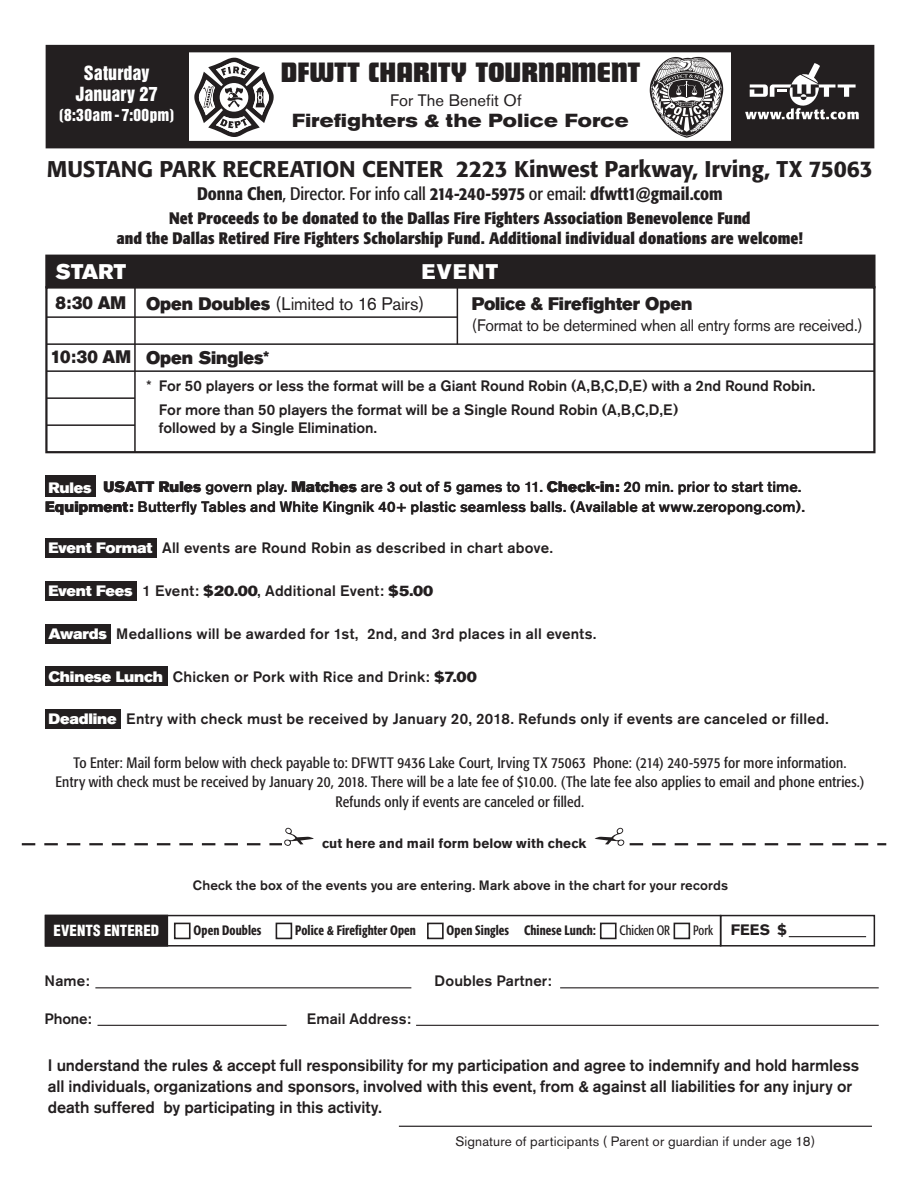
<style>
.page{position:relative;width:920px;height:1190px;background:#fff}
.page>*{position:absolute;margin:0;border:0;box-sizing:border-box;transform-origin:0 0}
.t1{font:27px "Futana";color:#231f20;scale:1.15 1}
.t2{font:500 22.5px "Formata";letter-spacing:-.005em;color:#231f20}
.t3{font:21px "Akzidenz Grotesk BE Super";letter-spacing:.04em;color:#fff}
.t4{font:700 expanded 18.75px "Akzidenz Grotesk BE";letter-spacing:.03em;color:#231f20;scale:.9 1}
.t5{font:500 condensed 18px "Formata";letter-spacing:-.005em;color:#231f20}
.t6{font:18px "Akzidenz Grotesk BE Super";letter-spacing:-.005em;color:#231f20}
.t7{font:18px "Akzidenz Grotesk BE";letter-spacing:-.01em;color:#231f20}
.t8{font:18px "Akzidenz Grotesk BE Super";letter-spacing:-.005em;color:#231f20;scale:.9 1}
.t9{font:17.85px/20.4px "Helvetica Inserat";letter-spacing:.005em;color:#fff;text-align:center}
.t10{font:500 16.5px/21px "Akzidenz Grotesk BE";letter-spacing:-.005em;color:#231f20}
.t11{font:700 condensed 16.5px/19.5px "Formata";letter-spacing:.005em;color:#231f20;text-align:center}
.t12{font:16.5px "Akzidenz Grotesk BE";letter-spacing:-.015em;color:#231f20;scale:.96 1}
.t13{font:16.5px "Akzidenz Grotesk BE";letter-spacing:.005em;color:#231f20}
.t14{font:15.3px "Helvetica Inserat";letter-spacing:.025em;color:#fff}
.t15{font:500 15px/24px "Akzidenz Grotesk BE";letter-spacing:.01em;color:#231f20}
.t16{font:condensed 15px/19.5px "Formata";letter-spacing:.01em;color:#231f20;text-align:center}
.t17{font:900 condensed 15px "Helvetica";letter-spacing:.005em;color:#fff}
.t18{font:700 15px "Akzidenz Grotesk BE";color:#231f20}
.t19{font:15px "Akzidenz Grotesk BE Super";letter-spacing:-.01em;color:#fff;scale:1.05 1}
.t20{font:500 13.5px "Akzidenz Grotesk BE";letter-spacing:.01em;color:#231f20}
.t21{font:500 condensed 13.5px "Formata";letter-spacing:.005em;color:#231f20;scale:.9 1}
.t22{font:13.5px "Akzidenz Grotesk BE";letter-spacing:.01em;color:#231f20}
.t23{font:700 13.5px "Akzidenz Grotesk BE";letter-spacing:.01em;color:#231f20}
.t24{font:condensed 13.5px "Formata";letter-spacing:-.005em;color:#231f20;scale:.9 1}
.s1{font-weight:400}
.s2{font-family:"Akzidenz Grotesk BE Super"}
.s3{font-family:"Akzidenz Grotesk BE Super";font-weight:400}
.s4{font-family:"Akzidenz Grotesk BE Super";font-weight:400;color:#fff}
.s5{font-family:"Formata";font-weight:400;font-stretch:condensed;font-size:13.5px}
</style>
<div class="page">
<hr style="left:46px;top:343px;width:828px;height:2px;background:#231f20">
<hr style="left:46px;top:316px;width:411px;height:2px;background:#231f20">
<hr style="left:134px;top:287px;width:2px;height:165px;background:#231f20">
<hr style="left:46px;top:370px;width:828px;height:2px;background:#231f20">
<hr style="left:46px;top:397px;width:89px;height:2px;background:#231f20">
<hr style="left:46px;top:424px;width:89px;height:2px;background:#231f20">
<div style="left:45px;top:286px;width:830px;height:167px;border:2px solid #231f20"></div>
<div style="left:46px;top:256px;width:828px;height:31px;background:#231f20"></div>
<div style="left:45px;top:254px;width:830px;height:34px;border:2px solid #231f20"></div>
<hr style="left:456px;top:287px;width:2px;height:57px;background:#231f20">
<svg style="left:22px;top:827px;width:864px;height:19px"></svg>
<hr style="left:399px;top:1125px;width:472px;height:1px;background:#231f20">
<div style="left:720px;top:914px;width:155px;height:32px;border:2px solid #231f20"></div>
<hr style="left:788px;top:936px;width:78px;height:1px;background:#231f20">
<div style="left:174px;top:922px;width:16px;height:17px;border:2px solid #231f20"></div>
<div style="left:275px;top:922px;width:17px;height:17px;border:2px solid #231f20"></div>
<div style="left:427px;top:922px;width:16px;height:17px;border:2px solid #231f20"></div>
<div style="left:600px;top:922px;width:16px;height:17px;border:2px solid #231f20"></div>
<div style="left:673px;top:922px;width:17px;height:17px;border:2px solid #231f20"></div>
<div style="left:45px;top:914px;width:676px;height:32px;border:2px solid #231f20"></div>
<div style="left:46px;top:915px;width:121px;height:30px;background:#231f20"></div>
<div style="left:45px;top:914px;width:123px;height:32px;border:2px solid #231f20"></div>
<hr style="left:416px;top:1024px;width:462px;height:1px;background:#231f20">
<hr style="left:97px;top:1024px;width:189px;height:1px;background:#231f20">
<hr style="left:95px;top:987px;width:316px;height:1px;background:#231f20">
<hr style="left:560px;top:987px;width:318px;height:1px;background:#231f20">
<div style="left:46px;top:45px;width:828px;height:103px;border:8px solid #231f20"></div>
<div style="left:49px;top:49px;width:140px;height:96px;background:#231f20"></div>
<div style="left:731px;top:49px;width:140px;height:96px;background:#231f20"></div>
<svg style="left:745px;top:63px;width:113px;height:56px"></svg>
<svg style="left:194px;top:58px;width:80px;height:79px"></svg>
<svg style="left:649px;top:57px;width:74px;height:81px"></svg>
<div style="left:45px;top:475px;width:51px;height:22px;background:#231f20"></div>
<div style="left:45px;top:538px;width:111px;height:19px;background:#231f20"></div>
<div style="left:45px;top:581px;width:91px;height:19px;background:#231f20"></div>
<div style="left:45px;top:624px;width:65px;height:19px;background:#231f20"></div>
<div style="left:45px;top:709px;width:75px;height:19px;background:#231f20"></div>
<div style="left:45px;top:666px;width:122px;height:20px;background:#231f20"></div>
<p class="t9" style="left:76px;top:64px;width:84px">Saturday<br>January 27</p>
<p class="t14" style="left:59px;top:109px;width:117px">(8:30am - 7:00pm)</p>
<h1 class="t1" style="left:281px;top:63px;width:313px">DFWTT CHARITY TOURNAMENT</h1>
<p class="t13" style="left:390px;top:95px;width:133px">For The Benefit Of</p>
<p class="t4" style="left:292px;top:114px;width:375px">Firefighters &amp; the Police Force</p>
<h2 class="t2" style="left:47px;top:159px;width:827px">MUSTANG PARK RECREATION CENTER 2223 Kinwest Parkway, Irving, TX 75063</h2>
<p class="t5" style="left:197px;top:187px;width:527px">Donna Chen<span class="s1">, Director. For info call</span> 214-240-5975 <span class="s1">or email:</span> dfwtt1@gmail.com</p>
<p class="t11" style="left:117px;top:210px;width:687px">Net Proceeds to be donated to the Dallas Fire Fighters Association Benevolence Fund<br>and the Dallas Retired Fire Fighters Scholarship Fund. Additional individual donations are welcome!</p>
<h3 class="t3" style="left:56px;top:264px;width:72px">START</h3>
<h3 class="t3" style="left:422px;top:264px;width:78px">EVENT</h3>
<p class="t8" style="left:55px;top:297px;width:80px">8:30 AM</p>
<p class="t8" style="left:51px;top:351px;width:91px">10:30 AM</p>
<p class="t7" style="left:146px;top:297px;width:280px"><span class="s2">Open Doubles</span> (Limited to 16 Pairs)</p>
<p class="t6" style="left:146px;top:351px;width:125px">Open Singles*</p>
<p class="t15" style="left:159px;top:375px;width:657px;text-indent:-13px">* For 50 players or less the format will be a Giant Round Robin (A,B,C,D,E) with a 2nd Round Robin.<br>For more than 50 players the format will be a Single Round Robin (A,B,C,D,E)</p>
<p class="t15" style="left:159px;top:417px;width:219px">followed by a Single Elimination.</p>
<p class="t6" style="left:471px;top:297px;width:222px">Police &amp; Firefighter Open</p>
<p class="t12" style="left:471px;top:319px;width:409px">(Format to be determined when all entry forms are received.)</p>
<p class="t15" style="left:45px;top:479px;width:761px;line-height:19.5px;text-align:right"><span class="s3">USATT Rules</span> govern play. <span class="s3">Matches</span> are 3 out of 5 games to 11. <span class="s3">Check-in:</span> 20 min. prior to start time.<br><span class="s3">Equipment:</span> Butterfly Tables and White Kingnik 40+ plastic seamless balls. (Available at www.zeropong.com).</p>
<p class="t19" style="left:48px;top:482px;width:43px">Rules</p>
<p class="t15" style="left:48px;top:537px;width:506px"><span class="s4">Event Format</span> All events are Round Robin as described in chart above.</p>
<p class="t15" style="left:48px;top:580px;width:386px"><span class="s4">Event Fees</span> 1 Event: <span class="s3">$20.00</span>, Additional Event: <span class="s3">$5.00</span></p>
<p class="t15" style="left:48px;top:623px;width:549px"><span class="s4">Awards</span> Medallions will be awarded for 1st, 2nd, and 3rd places in all events.</p>
<p class="t15" style="left:48px;top:665px;width:430px"><span class="s4">Chinese Lunch</span> Chicken or Pork with Rice and Drink: <span class="s3">$7.00</span></p>
<p class="t15" style="left:48px;top:708px;width:781px"><span class="s4">Deadline</span> Entry with check must be received by January 20, 2018. Refunds only if events are canceled or filled.</p>
<p class="t16" style="left:56px;top:753px;width:810px">To Enter: Mail form below with check payable to: DFWTT 9436 Lake Court, Irving TX 75063 Phone: (214) 240-5975 for more information.<br>Entry with check must be received by January 20, 2018. There will be a late fee of $10.00. (The late fee also applies to email and phone entries.)<br>Refunds only if events are canceled or filled.</p>
<p class="t23" style="left:322px;top:838px;width:266px">cut here and mail form below with check</p>
<p class="t20" style="left:193px;top:881px;width:536px">Check the box of the events you are entering. Mark above in the chart for your records</p>
<p class="t17" style="left:53px;top:924px;width:107px">EVENTS ENTERED</p>
<p class="t21" style="left:193px;top:925px;width:77px">Open Doubles</p>
<p class="t21" style="left:295px;top:925px;width:136px">Police &amp; Firefighter Open</p>
<p class="t21" style="left:446px;top:925px;width:167px">Open Singles Chinese Lunch:</p>
<p class="t24" style="left:619px;top:925px;width:58px">Chicken OR</p>
<p class="t18" style="left:693px;top:924px;width:96px"><span class="s5">Pork</span> FEES $</p>
<p class="t15" style="left:45px;top:970px;width:47px">Name:</p>
<p class="t15" style="left:434px;top:970px;width:118px">Doubles Partner:</p>
<p class="t15" style="left:45px;top:1007px;width:49px">Phone:</p>
<p class="t15" style="left:307px;top:1007px;width:106px">Email Address:</p>
<p class="t10" style="left:48px;top:1056px;width:812px">I understand the rules &amp; accept full responsibility for my participation and agree to indemnify and hold harmless all individuals, organizations and sponsors, involved with this event, from &amp; against all liabilities for any injury or death suffered by participating in this activity.</p>
<p class="t22" style="left:455px;top:1136px;width:361px">Signature of participants ( Parent or guardian if under age 18)</p>
</div>
